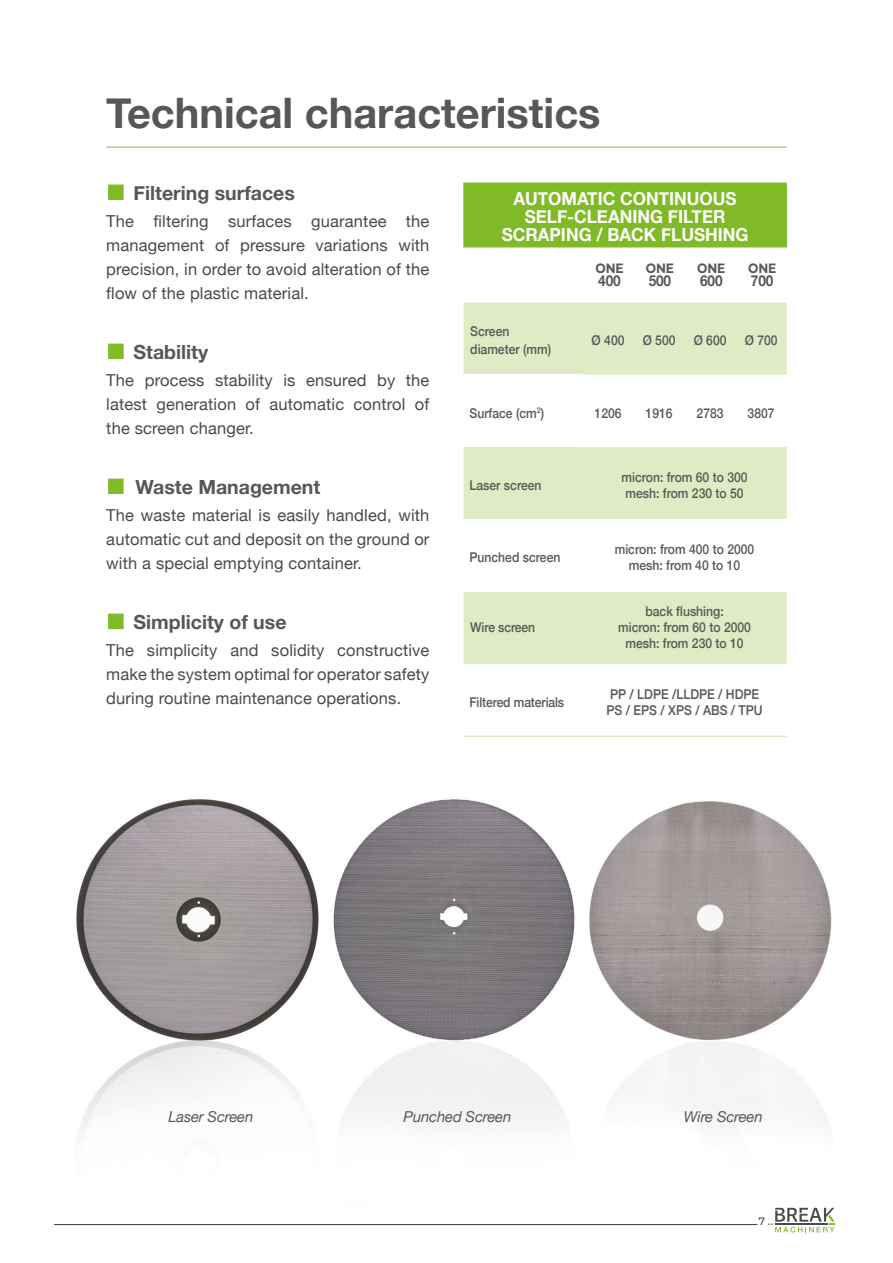
<style>
.page{position:relative;width:893px;height:1263px;background:#fff}
.page>*{position:absolute;margin:0;border:0;box-sizing:border-box;transform-origin:0 0}
.t1{font:700 42px "Helvetica Neue";color:#575756}
.t2{font:700 19.5px "Helvetica Neue";color:#575756}
.t3{font:700 18px/18px "Helvetica Neue";color:#fff;text-align:center;scale:.95 1}
.t4{font:16.5px/24px "Helvetica Neue";letter-spacing:.01em;color:#4a4a49;text-align:justify}
.t5{font:italic 15px "Helvetica Neue";letter-spacing:-.01em;color:#575756}
.t6{font:700 15px "Helvetica Neue";letter-spacing:-.01em;color:#575756;scale:.91 1}
.t7{font:500 13.5px/16.2px "Helvetica Neue";color:#575756;scale:.9 1}
.t8{font:700 13.5px "Montserrat";letter-spacing:-.01em;color:#575756;scale:.91 1}
.t9{font:10.5px "Montserrat";color:#000}
</style>
<div class="page">
<img style="left:76px;top:799px;width:759px;height:409px">
<hr style="left:54px;top:1224px;width:703px;height:1px;background:#3c3c3b">
<svg style="left:768px;top:1208px;width:67px;height:24px"></svg>
<div style="left:463px;top:183px;width:324px;height:64px;background:#80ba27"></div>
<div style="left:108px;top:185px;width:15px;height:15px;background:#80ba27;border:1px solid #80ba27"></div>
<div style="left:108px;top:344px;width:15px;height:15px;background:#80ba27;border:1px solid #80ba27"></div>
<div style="left:108px;top:479px;width:15px;height:15px;background:#80ba27;border:1px solid #80ba27"></div>
<div style="left:108px;top:614px;width:15px;height:15px;background:#80ba27;border:1px solid #80ba27"></div>
<div style="left:463px;top:302px;width:324px;height:362px;background:#deebc5"></div>
<div style="left:463px;top:375px;width:120px;height:72px;background:#fff"></div>
<svg style="left:583px;top:375px;width:204px;height:72px"></svg>
<div style="left:463px;top:519px;width:120px;height:73px;background:#fff"></div>
<div style="left:583px;top:519px;width:204px;height:73px;background:#fff"></div>
<hr style="left:463px;top:735px;width:120px;height:2px;background:#deebc5">
<hr style="left:583px;top:735px;width:51px;height:2px;background:#deebc5">
<hr style="left:634px;top:735px;width:51px;height:2px;background:#deebc5">
<hr style="left:685px;top:735px;width:51px;height:2px;background:#deebc5">
<hr style="left:736px;top:735px;width:51px;height:2px;background:#deebc5">
<hr style="left:106px;top:147px;width:681px;height:1px;background:#80ba27">
<h1 class="t1" style="left:106px;top:80px;width:496px">Technical characteristics</h1>
<p class="t2" style="left:134px;top:178px;width:163px">Filtering surfaces</p>
<p class="t4" style="left:106px;top:210px;width:325px">The filtering surfaces guarantee the management of pressure variations with precision, in order to avoid alteration of the flow of the plastic material.</p>
<p class="t2" style="left:134px;top:337px;width:76px">Stability</p>
<p class="t4" style="left:106px;top:369px;width:325px">The process stability is ensured by the latest generation of automatic control of the screen changer.</p>
<p class="t2" style="left:136px;top:472px;width:186px">Waste Management</p>
<p class="t4" style="left:106px;top:504px;width:325px">The waste material is easily handled, with automatic cut and deposit on the ground or with a special emptying container.</p>
<p class="t2" style="left:134px;top:607px;width:155px">Simplicity of use</p>
<p class="t4" style="left:106px;top:639px;width:325px">The simplicity and solidity constructive make the system optimal for operator safety during routine maintenance operations.</p>
<p class="t3" style="left:502px;top:190px;width:261px">AUTOMATIC CONTINUOUS<br>SELF-CLEANING FILTER<br>SCRAPING / BACK FLUSHING</p>
<p class="t8" style="left:595px;top:258px;width:33px">ONE</p>
<p class="t6" style="left:598px;top:269px;width:26px">400</p>
<p class="t8" style="left:646px;top:258px;width:33px">ONE</p>
<p class="t6" style="left:649px;top:269px;width:26px">500</p>
<p class="t8" style="left:697px;top:258px;width:33px">ONE</p>
<p class="t6" style="left:700px;top:269px;width:26px">600</p>
<p class="t8" style="left:748px;top:258px;width:33px">ONE</p>
<p class="t6" style="left:751px;top:269px;width:26px">700</p>
<p class="t7" style="left:470px;top:321px;width:91px;line-height:18px">Screen diameter (mm)</p>
<p class="t7" style="left:592px;top:331px;width:38px">Ø 400</p>
<p class="t7" style="left:643px;top:331px;width:38px">Ø 500</p>
<p class="t7" style="left:694px;top:331px;width:38px">Ø 600</p>
<p class="t7" style="left:745px;top:331px;width:38px">Ø 700</p>
<p class="t7" style="left:469px;top:403px;width:84px">Surface (cm<sup>2</sup>)</p>
<p class="t7" style="left:595px;top:403px;width:32px">1206</p>
<p class="t7" style="left:646px;top:403px;width:32px">1916</p>
<p class="t7" style="left:697px;top:403px;width:32px">2783</p>
<p class="t7" style="left:748px;top:403px;width:32px">3807</p>
<p class="t7" style="left:469px;top:476px;width:82px">Laser screen</p>
<p class="t7" style="left:622px;top:468px;width:142px">micron: from 60 to 300 mesh: from 230 to 50</p>
<p class="t7" style="left:469px;top:548px;width:103px">Punched screen</p>
<p class="t7" style="left:615px;top:540px;width:157px;text-align:center">micron: from 400 to 2000 mesh: from 40 to 10</p>
<p class="t7" style="left:470px;top:618px;width:74px">Wire screen</p>
<p class="t7" style="left:618px;top:602px;width:149px;text-align:center">back flushing:<br>micron: from 60 to 2000 mesh: from 230 to 10</p>
<p class="t7" style="left:469px;top:693px;width:107px">Filtered materials</p>
<p class="t7" style="left:606px;top:684px;width:175px">PP / LDPE /LLDPE / HDPE<br>PS / EPS / XPS / ABS / TPU</p>
<p class="t5" style="left:168px;top:1106px;width:87px">Laser Screen</p>
<p class="t5" style="left:404px;top:1106px;width:109px">Punched Screen</p>
<p class="t5" style="left:684px;top:1106px;width:80px">Wire Screen</p>
<p class="t9" style="left:759px;top:1214px;width:8px">7</p>
</div>
